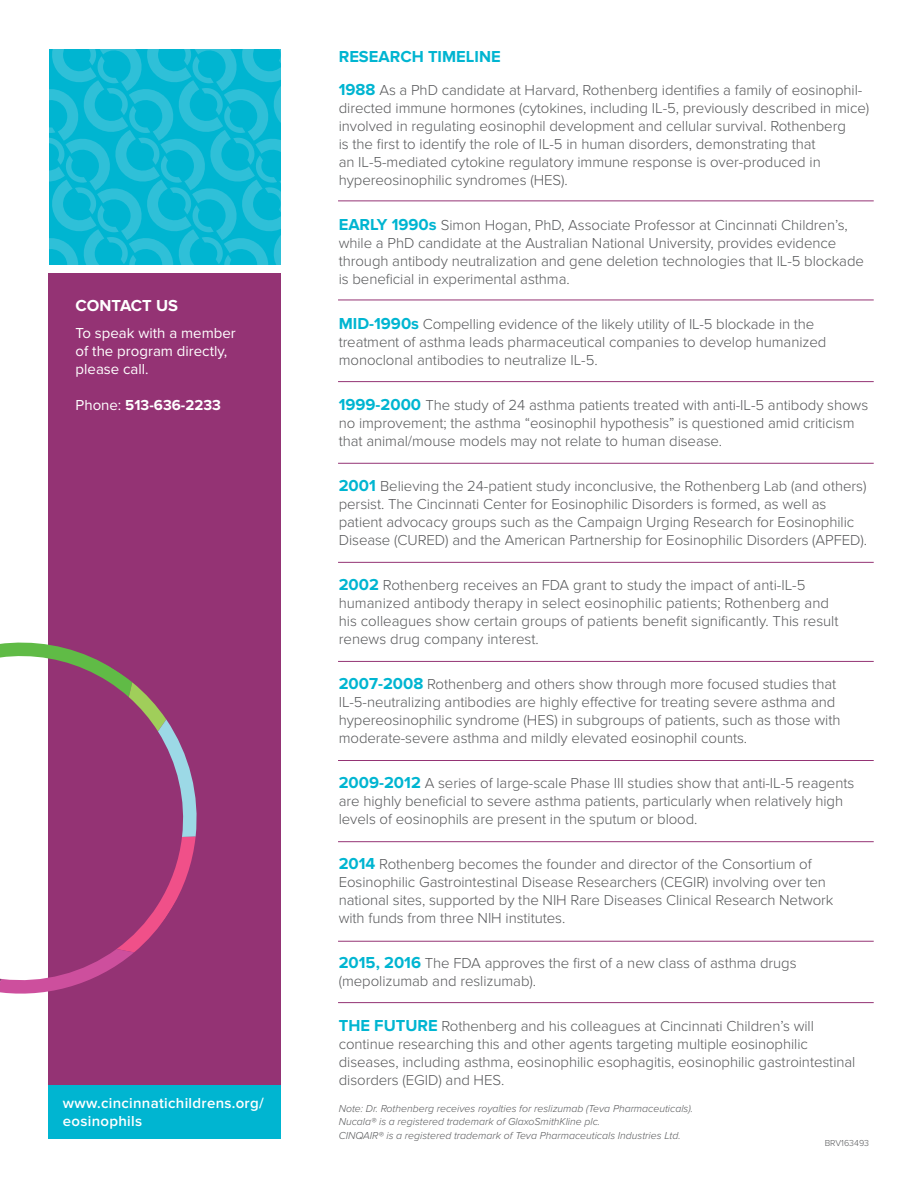
<style>
.page{position:relative;width:918px;height:1188px;background:#fff}
.page>*{position:absolute;margin:0;border:0;box-sizing:border-box;transform-origin:0 0}
.t1{font:700 16.5px "Proxima Nova A";color:#00b5d1}
.t2{font:700 16.5px "Proxima Nova A";color:#fff}
.t3{font:300 15px/18px "Proxima Nova";letter-spacing:-.005em;color:#57585a}
.t4{font:15px "Proxima Nova";color:#fff}
.t5{font:600 15px/18px "Proxima Nova";letter-spacing:.02em;color:#fff}
.t6{font:700 15px "Proxima Nova";color:#fff}
.t7{font:italic 300 10.5px "Proxima Nova";color:#57585a}
.t8{font:300 9px "Proxima Nova";color:#57585a}
.s1{font-weight:400}
.s2{font-family:"Proxima Nova A";font-weight:700;font-size:16.5px;color:#00b5d1}
</style>
<div class="page">
<div style="left:49px;top:273px;width:232px;height:848px;background:#943374"></div>
<svg style="left:0;top:629px;width:197px;height:371px"></svg>
<div style="left:49px;top:1086px;width:232px;height:53px;background:#00b5d1"></div>
<svg style="left:50px;top:50px;width:231px;height:214px;background:#13b9d3"></svg>
<hr style="left:338px;top:201px;width:536px;height:1px;background:#943374">
<hr style="left:338px;top:300px;width:536px;height:1px;background:#943374">
<hr style="left:338px;top:381px;width:536px;height:1px;background:#943374">
<hr style="left:338px;top:463px;width:536px;height:1px;background:#943374">
<hr style="left:338px;top:941px;width:536px;height:1px;background:#943374">
<hr style="left:338px;top:661px;width:536px;height:1px;background:#943374">
<hr style="left:338px;top:760px;width:536px;height:1px;background:#943374">
<hr style="left:338px;top:841px;width:536px;height:1px;background:#943374">
<hr style="left:338px;top:562px;width:536px;height:1px;background:#943374">
<hr style="left:338px;top:1002px;width:536px;height:1px;background:#943374">
<p class="t2" style="left:76px;top:296px;width:104px">CONTACT US</p>
<p class="t4" style="left:76px;top:325px;width:162px">To speak with a member</p>
<p class="t4" style="left:76px;top:343px;width:153px">of the program directly,</p>
<p class="t4" style="left:76px;top:361px;width:75px">please call.</p>
<p class="t6" style="left:76px;top:396px;width:147px"><span class="s1">Phone:</span> 513-636-2233</p>
<p class="t5" style="left:63px;top:1095px;width:203px">www.cincinnatichildrens.org/ eosinophils</p>
<p class="t1" style="left:339px;top:47px;width:163px">RESEARCH TIMELINE</p>
<p class="t3" style="left:339px;top:81px;width:525px"><span class="s2">1988</span> As a PhD candidate at Harvard, Rothenberg identifies a family of eosinophil-</p>
<p class="t3" style="left:339px;top:99px;width:532px">directed immune hormones (cytokines, including IL-5, previously described in mice) involved in regulating eosinophil development and cellular survival. Rothenberg</p>
<p class="t3" style="left:339px;top:135px;width:478px">is the first to identify the role of IL-5 in human disorders, demonstrating that</p>
<p class="t3" style="left:339px;top:153px;width:484px">an IL-5-mediated cytokine regulatory immune response is over-produced in</p>
<p class="t3" style="left:339px;top:171px;width:231px">hypereosinophilic syndromes (HES).</p>
<p class="t3" style="left:339px;top:216px;width:527px"><span class="s2">EARLY 1990s</span> Simon Hogan, PhD, Associate Professor at Cincinnati Children’s, while a PhD candidate at the Australian National University, provides evidence through antibody neutralization and gene deletion technologies that IL-5 blockade is beneficial in experimental asthma.</p>
<p class="t3" style="left:339px;top:315px;width:477px"><span class="s2">MID-1990s</span> Compelling evidence of the likely utility of IL-5 blockade in the</p>
<p class="t3" style="left:339px;top:333px;width:489px">treatment of asthma leads pharmaceutical companies to develop humanized monoclonal antibodies to neutralize IL-5.</p>
<p class="t3" style="left:339px;top:396px;width:531px"><span class="s2">1999-2000</span> The study of 24 asthma patients treated with anti-IL-5 antibody shows no improvement; the asthma “eosinophil hypothesis” is questioned amid criticism that animal/mouse models may not relate to human disease.</p>
<p class="t3" style="left:339px;top:477px;width:529px"><span class="s2">2001</span> Believing the 24-patient study inconclusive, the Rothenberg Lab (and others)</p>
<p class="t3" style="left:339px;top:495px;width:530px">persist. The Cincinnati Center for Eosinophilic Disorders is formed, as well as patient advocacy groups such as the Campaign Urging Research for Eosinophilic<br>Disease (CURED) and the American Partnership for Eosinophilic Disorders (APFED).</p>
<p class="t3" style="left:339px;top:576px;width:468px"><span class="s2">2002</span> Rothenberg receives an FDA grant to study the impact of anti-IL-5</p>
<p class="t3" style="left:339px;top:594px;width:492px">humanized antibody therapy in select eosinophilic patients; Rothenberg and</p>
<p class="t3" style="left:339px;top:612px;width:501px">his colleagues show certain groups of patients benefit significantly. This result renews drug company interest.</p>
<p class="t3" style="left:339px;top:675px;width:503px"><span class="s2">2007-2008</span> Rothenberg and others show through more focused studies that IL-5-neutralizing antibodies are highly effective for treating severe asthma and hypereosinophilic syndrome (HES) in subgroups of patients, such as those with moderate-severe asthma and mildly elevated eosinophil counts.</p>
<p class="t3" style="left:339px;top:774px;width:517px"><span class="s2">2009-2012</span> A series of large-scale Phase III studies show that anti-IL-5 reagents are highly beneficial to severe asthma patients, particularly when relatively high levels of eosinophils are present in the sputum or blood.</p>
<p class="t3" style="left:339px;top:855px;width:475px"><span class="s2">2014</span> Rothenberg becomes the founder and director of the Consortium of</p>
<p class="t3" style="left:339px;top:873px;width:489px">Eosinophilic Gastrointestinal Disease Researchers (CEGIR) involving over ten</p>
<p class="t3" style="left:339px;top:891px;width:496px">national sites, supported by the NIH Rare Diseases Clinical Research Network</p>
<p class="t3" style="left:339px;top:909px;width:228px">with funds from three NIH institutes.</p>
<p class="t3" style="left:339px;top:954px;width:459px"><span class="s2">2015, 2016</span> The FDA approves the first of a new class of asthma drugs</p>
<p class="t3" style="left:339px;top:972px;width:199px">(mepolizumab and reslizumab).</p>
<p class="t3" style="left:339px;top:1017px;width:477px"><span class="s2">THE FUTURE</span> Rothenberg and his colleagues at Cincinnati Children’s will</p>
<p class="t3" style="left:339px;top:1035px;width:471px">continue researching this and other agents targeting multiple eosinophilic</p>
<p class="t3" style="left:339px;top:1053px;width:518px">diseases, including asthma, eosinophilic esophagitis, eosinophilic gastrointestinal disorders (EGID) and HES.</p>
<p class="t7" style="left:339px;top:1103px;width:356px">Note: Dr. Rothenberg receives royalties for reslizumab (Teva Pharmaceuticals).</p>
<p class="t7" style="left:339px;top:1116px;width:263px">Nucala® is a registered trademark of GlaxoSmithKline plc.</p>
<p class="t7" style="left:339px;top:1130px;width:343px">CINQAIR® is a registered trademark of Teva Pharmaceuticals Industries Ltd.</p>
<p class="t8" style="left:825px;top:1138px;width:46px">BRV163493</p>
</div>
